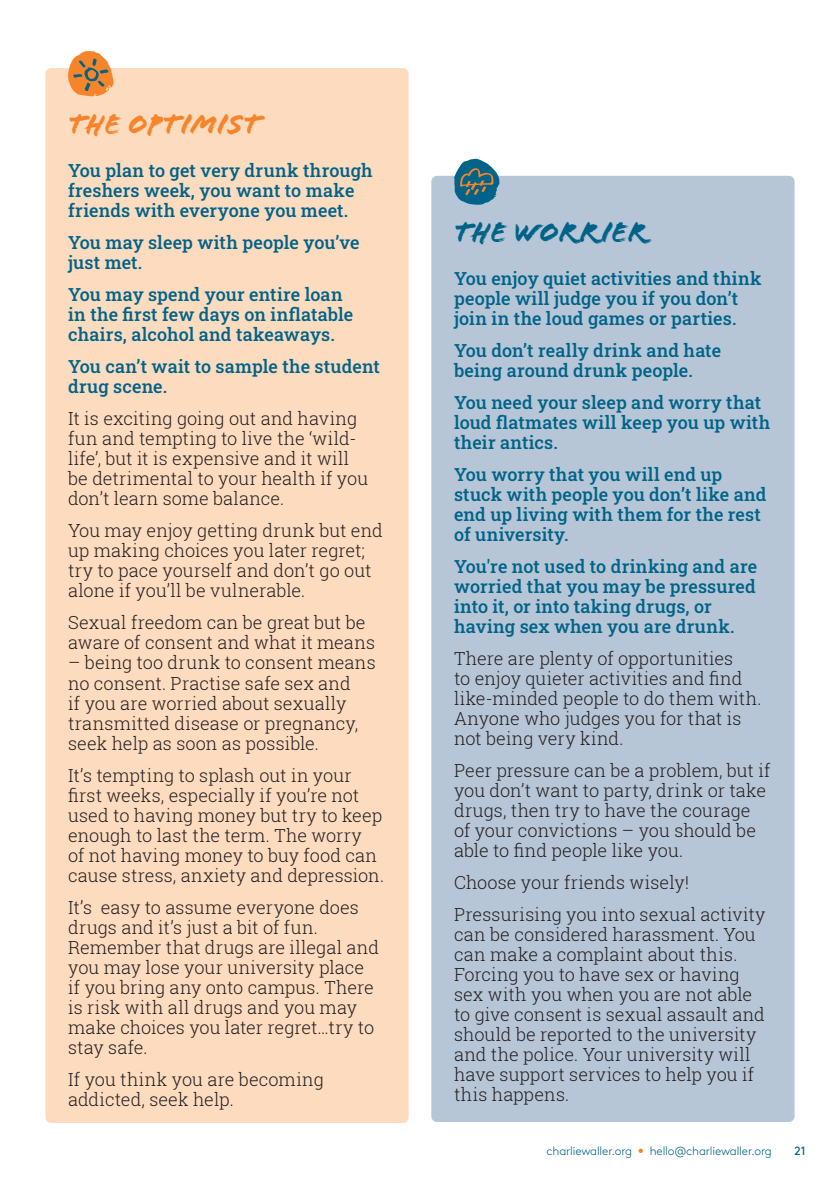
<style>
.page{position:relative;width:840px;height:1191px;background:#fff}
.page>*{position:absolute;margin:0;border:0;box-sizing:border-box;transform-origin:0 0}
.Optimist_Title{font:30px "Flood Std";letter-spacing:-.005em;color:#f5842a}
.Worrier_Title{font:30px "Flood Std";letter-spacing:-.005em;color:#006387}
.Bodycopy_Sm{font:300 18px/20px "Roboto Slab";letter-spacing:.005em;color:#231f20}
.Intro_Bodycopy_Sm{font:500 18px/20px "Roboto Slab";letter-spacing:.005em;color:#006387}
.t1{font:300 12px "Brown";letter-spacing:-.015em;color:#006387}
.t2{font:12px "Brown";color:#006387}
.s1{color:#f5842a}
</style>
<div class="page">
<div style="left:45px;top:68px;width:363px;height:1055px;background:#fddbbf;border-radius:6px"></div>
<div style="left:431px;top:176px;width:363px;height:946px;background:#b6c6d7;border-radius:6px"></div>
<svg style="left:453px;top:159px;width:46px;height:46px"></svg>
<svg style="left:68px;top:51px;width:45px;height:46px"></svg>
<p class="Optimist_Title" style="left:68px;top:107px;width:194px">THE OPTIMIST</p>
<p class="Intro_Bodycopy_Sm" style="left:68px;top:160px;width:306px">You plan to get very drunk through freshers week, you want to make friends with everyone you meet.</p>
<p class="Intro_Bodycopy_Sm" style="left:68px;top:232px;width:293px">You may sleep with people you’ve just met.</p>
<p class="Intro_Bodycopy_Sm" style="left:68px;top:284px;width:286px">You may spend your entire loan in the first few days on inflatable chairs, alcohol and takeaways.</p>
<p class="Intro_Bodycopy_Sm" style="left:68px;top:356px;width:313px">You can’t wait to sample the student drug scene.</p>
<p class="Bodycopy_Sm" style="left:68px;top:408px;width:301px">It is exciting going out and having fun and tempting to live the ‘wild&shy;life’, but it is expensive and it will be detrimental to your health if you don’t learn some balance.</p>
<p class="Bodycopy_Sm" style="left:68px;top:520px;width:316px">You may enjoy getting drunk but end up making choices you later regret; try to pace yourself and don’t go out alone if you’ll be vulnerable.</p>
<p class="Bodycopy_Sm" style="left:68px;top:612px;width:308px">Sexual freedom can be great but be aware of consent and what it means</p>
<p class="Bodycopy_Sm" style="left:68px;top:652px;width:309px">– being too drunk to consent means no consent. Practise safe sex and<br>if you are worried about sexually transmitted disease or pregnancy, seek help as soon as possible.</p>
<p class="Bodycopy_Sm" style="left:68px;top:764px;width:317px">It’s tempting to splash out in your first weeks, especially if you’re not used to having money but try to keep enough to last the term. The worry<br>of not having money to buy food can cause stress, anxiety and depression.</p>
<p class="Bodycopy_Sm" style="left:68px;top:896px;width:312px">It’s easy to assume everyone does drugs and it’s just a bit of fun.<br>Remember that drugs are illegal and you may lose your university place if you bring any onto campus. There is risk with all drugs and you may make choices you later regret…try to stay safe.</p>
<p class="Bodycopy_Sm" style="left:68px;top:1068px;width:257px">If you think you are becoming addicted, seek help.</p>
<p class="Worrier_Title" style="left:454px;top:215px;width:194px">THE WORRIER</p>
<p class="Intro_Bodycopy_Sm" style="left:454px;top:268px;width:309px">You enjoy quiet activities and think people will judge you if you don’t join in the loud games or parties.</p>
<p class="Intro_Bodycopy_Sm" style="left:454px;top:340px;width:268px">You don’t really drink and hate being around drunk people.</p>
<p class="Intro_Bodycopy_Sm" style="left:454px;top:392px;width:317px">You need your sleep and worry that loud flatmates will keep you up with their antics.</p>
<p class="Intro_Bodycopy_Sm" style="left:454px;top:464px;width:314px">You worry that you will end up stuck with people you don’t like and end up living with them for the rest of university.</p>
<p class="Intro_Bodycopy_Sm" style="left:454px;top:556px;width:304px">You're not used to drinking and are worried that you may be pressured into it, or into taking drugs, or having sex when you are drunk.</p>
<p class="Bodycopy_Sm" style="left:454px;top:648px;width:309px">There are plenty of opportunities<br>to enjoy quieter activities and find like-minded people to do them with.<br>Anyone who judges you for that is not being very kind.</p>
<p class="Bodycopy_Sm" style="left:454px;top:760px;width:318px">Peer pressure can be a problem, but if you don’t want to party, drink or take drugs, then try to have the courage of your convictions – you should be able to find people like you.</p>
<p class="Bodycopy_Sm" style="left:454px;top:872px;width:236px">Choose your friends wisely!</p>
<p class="Bodycopy_Sm" style="left:454px;top:904px;width:313px">Pressurising you into sexual activity can be considered harassment. You can make a complaint about this.<br>Forcing you to have sex or having sex with you when you are not able to give consent is sexual assault and should be reported to the university and the police. Your university will have support services to help you if this happens.</p>
<p class="t1" style="left:546px;top:1141px;width:227px">charliewaller.org <span class="s1">•</span> hello@charliewaller.org</p>
<p class="t2" style="left:794px;top:1141px;width:13px">21</p>
</div>
